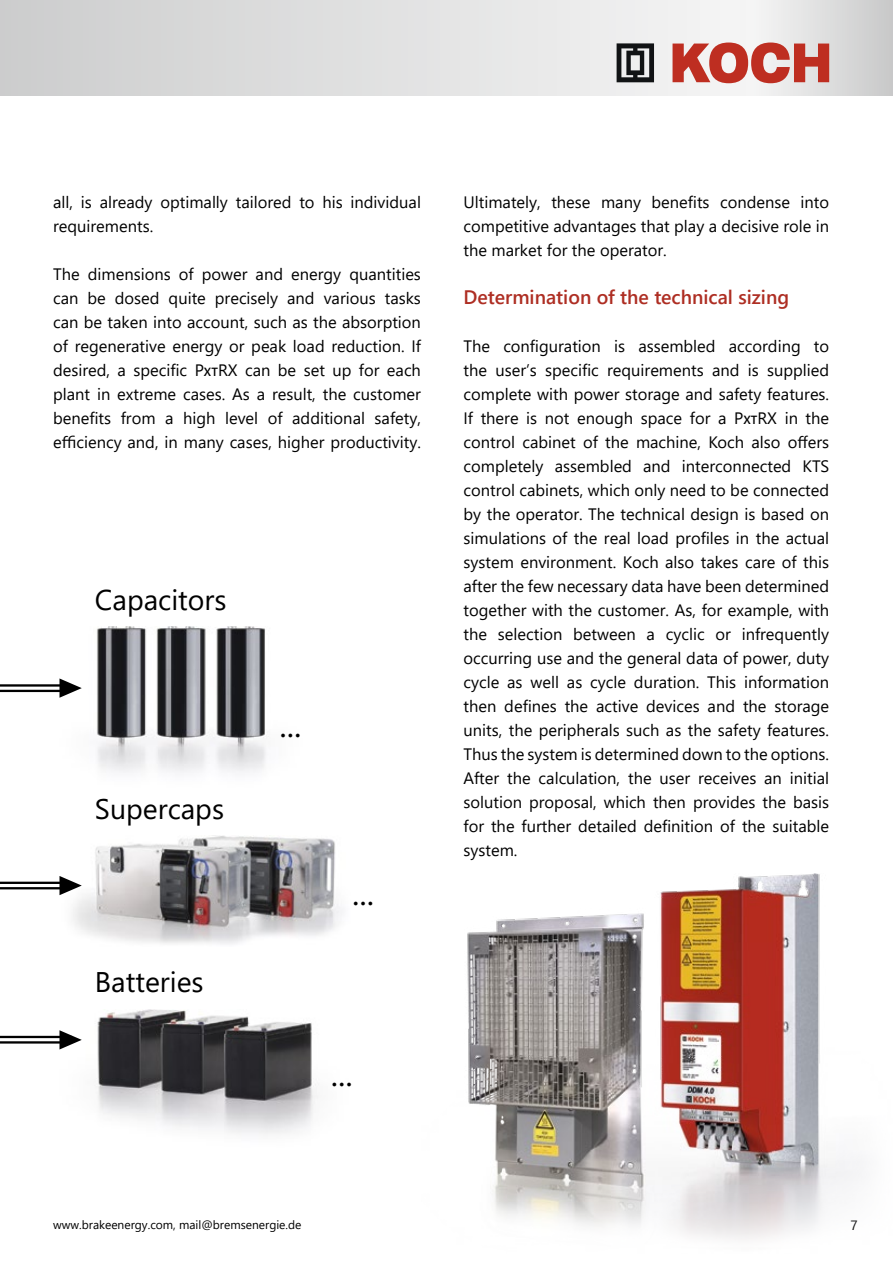
<style>
.page{position:relative;width:893px;height:1263px;background:#fff}
.page>*{position:absolute;margin:0;border:0;box-sizing:border-box;transform-origin:0 0}
.t1{font:33.9px "Segoe UI";color:#000}
.t2{font:28.5px "Segoe UI";color:#000}
.t3{font:600 19.5px "Segoe UI";color:#ae2e23}
.t4{font:16.5px/24px "Segoe UI";color:#000;text-align:justify}
.t5{font:13.5px "Segoe UI";color:#000}
.t6{font:12px "Segoe UI";color:#000}
.s1{font-weight:600;font-size:11.85px}
</style>
<div class="page">
<img style="left:97px;top:626px;width:172px;height:147px">
<img style="left:59px;top:1009px;width:259px;height:125px">
<img style="left:82px;top:835px;width:260px;height:109px">
<svg style="left:0;top:678px;width:82px;height:371px"></svg>
<div style="left:0;top:0;width:752px;height:96px;background:linear-gradient(to right,#cdcdce,#f4f4f4)"></div>
<div style="left:752px;top:0;width:141px;height:96px;background:linear-gradient(to right,#f5f5f5,#c8c9c9)"></div>
<svg style="left:672px;top:43px;width:157px;height:40px"></svg>
<svg style="left:617px;top:43px;width:37px;height:39px"></svg>
<img style="left:467px;top:874px;width:394px;height:366px">
<p class="t4" style="left:53px;top:188px;width:369px">all, is already optimally tailored to his individual requirements.</p>
<p class="t4" style="left:53px;top:260px;width:369px">The dimensions of power and energy quantities can be dosed quite precisely and various tasks can be taken into account, such as the absorption of regenerative energy or peak load reduction. If desired, a specific P<span class="s1">XT</span>RX can be set up for each plant in extreme cases. As a result, the customer benefits from a high level of additional safety, efficiency and, in many cases, higher productivity.</p>
<h2 class="t2" style="left:95px;top:573px;width:133px">Capacitors</h2>
<h2 class="t2" style="left:95px;top:782px;width:131px">Supercaps</h2>
<h2 class="t2" style="left:95px;top:955px;width:110px">Batteries</h2>
<h1 class="t1" style="left:279px;top:693px;width:24px">...</h1>
<h1 class="t1" style="left:352px;top:861px;width:24px">...</h1>
<h1 class="t1" style="left:331px;top:1042px;width:24px">...</h1>
<p class="t4" style="left:463px;top:188px;width:367px">Ultimately, these many benefits condense into competitive advantages that play a decisive role in the market for the operator.</p>
<p class="t3" style="left:463px;top:278px;width:327px">Determination of the technical sizing</p>
<p class="t4" style="left:463px;top:332px;width:367px">The configuration is assembled according to the user’s specific requirements and is supplied complete with power storage and safety features.<br>If there is not enough space for a P<span class="s1">XT</span>RX in the control cabinet of the machine, Koch also offers completely assembled and interconnected KTS control cabinets, which only need to be connected by the operator. The technical design is based on simulations of the real load profiles in the actual system environment. Koch also takes care of this after the few necessary data have been determined together with the customer. As, for example, with the selection between a cyclic or infrequently occurring use and the general data of power, duty cycle as well as cycle duration. This information then defines the active devices and the storage units, the peripherals such as the safety features.<br>Thus the system is determined down to the options.<br>After the calculation, the user receives an initial solution proposal, which then provides the basis for the further detailed definition of the suitable system.</p>
<p class="t6" style="left:53px;top:1213px;width:250px">www.brakeenergy.com, mail@bremsenergie.de</p>
<p class="t5" style="left:850px;top:1213px;width:9px">7</p>
</div>
